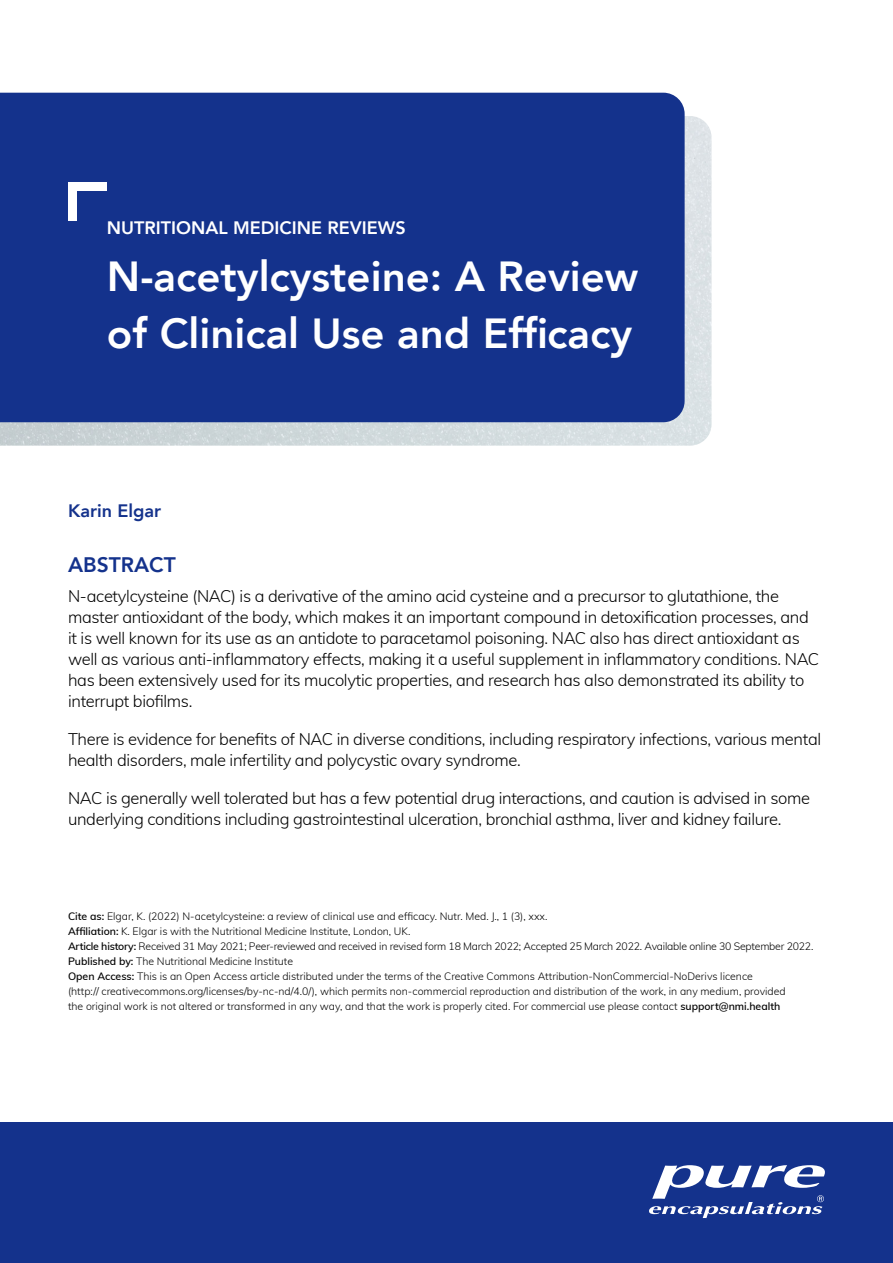
<style>
.page{position:relative;width:893px;height:1263px;background:#fff}
.page>*{position:absolute;margin:0;border:0;box-sizing:border-box;transform-origin:0 0}
.t1{font:800 42px/57px "Avenir";color:#fff}
.t2{font:800 21px "Avenir";color:#14328c}
.t3{font:800 18px "Avenir";color:#fff}
.t4{font:800 18px "Avenir";color:#14328c}
.t5{font:300 16.5px/21px "Muli";letter-spacing:-.02em;color:#000}
.t6{font:300 10.5px/15px "Muli";color:#000}
.s1{font-weight:600}
</style>
<div class="page">
<img style="left:0;top:116px;width:711px;height:330px">
<div style="left:0;top:93px;width:685px;height:329px;background:#14328c"></div>
<div style="left:68px;top:182px;width:39px;height:8px;background:#fff"></div>
<div style="left:68px;top:182px;width:8px;height:39px;background:#fff"></div>
<div style="left:0;top:1123px;width:893px;height:140px;background:#14328c"></div>
<svg style="left:649px;top:1165px;width:176px;height:53px"></svg>
<p class="t3" style="left:107px;top:214px;width:300px">NUTRITIONAL MEDICINE REVIEWS</p>
<h1 class="t1" style="left:107px;top:248px;width:533px">N-acetylcysteine: A Review of Clinical Use and Efficacy</h1>
<p class="t4" style="left:68px;top:497px;width:95px">Karin Elgar</p>
<p class="t2" style="left:68px;top:548px;width:109px">ABSTRACT</p>
<p class="t5" style="left:68px;top:584px;width:753px">N-acetylcysteine (NAC) is a derivative of the amino acid cysteine and a precursor to glutathione, the master antioxidant of the body, which makes it an important compound in detoxification processes, and it is well known for its use as an antidote to paracetamol poisoning. NAC also has direct antioxidant as well as various anti-inflammatory effects, making it a useful supplement in inflammatory conditions. NAC has been extensively used for its mucolytic properties, and research has also demonstrated its ability to interrupt biofilms.</p>
<p class="t5" style="left:68px;top:727px;width:755px">There is evidence for benefits of NAC in diverse conditions, including respiratory infections, various mental health disorders, male infertility and polycystic ovary syndrome.</p>
<p class="t5" style="left:68px;top:786px;width:743px">NAC is generally well tolerated but has a few potential drug interactions, and caution is advised in some underlying conditions including gastrointestinal ulceration, bronchial asthma, liver and kidney failure.</p>
<p class="t6" style="left:68px;top:908px;width:747px"><span class="s1">Cite as:</span> Elgar, K. (2022) N-acetylcysteine: a review of clinical use and efficacy. Nutr. Med. J., 1 (3), xxx.<br><span class="s1">Affiliation:</span> K. Elgar is with the Nutritional Medicine Institute, London, UK.<br><span class="s1">Article history:</span> Received 31 May 2021; Peer-reviewed and received in revised form 18 March 2022; Accepted 25 March 2022. Available online 30 September 2022.<br><span class="s1">Published by:</span> The Nutritional Medicine Institute<br><span class="s1">Open Access:</span> This is an Open Access article distributed under the terms of the Creative Commons Attribution-NonCommercial-NoDerivs licence<br>(http:// creativecommons.org/licenses/by-nc-nd/4.0/), which permits non-commercial reproduction and distribution of the work, in any medium, provided<br>the original work is not altered or transformed in any way, and that the work is properly cited. For commercial use please contact <span class="s1">support@nmi.health</span></p>
</div>
